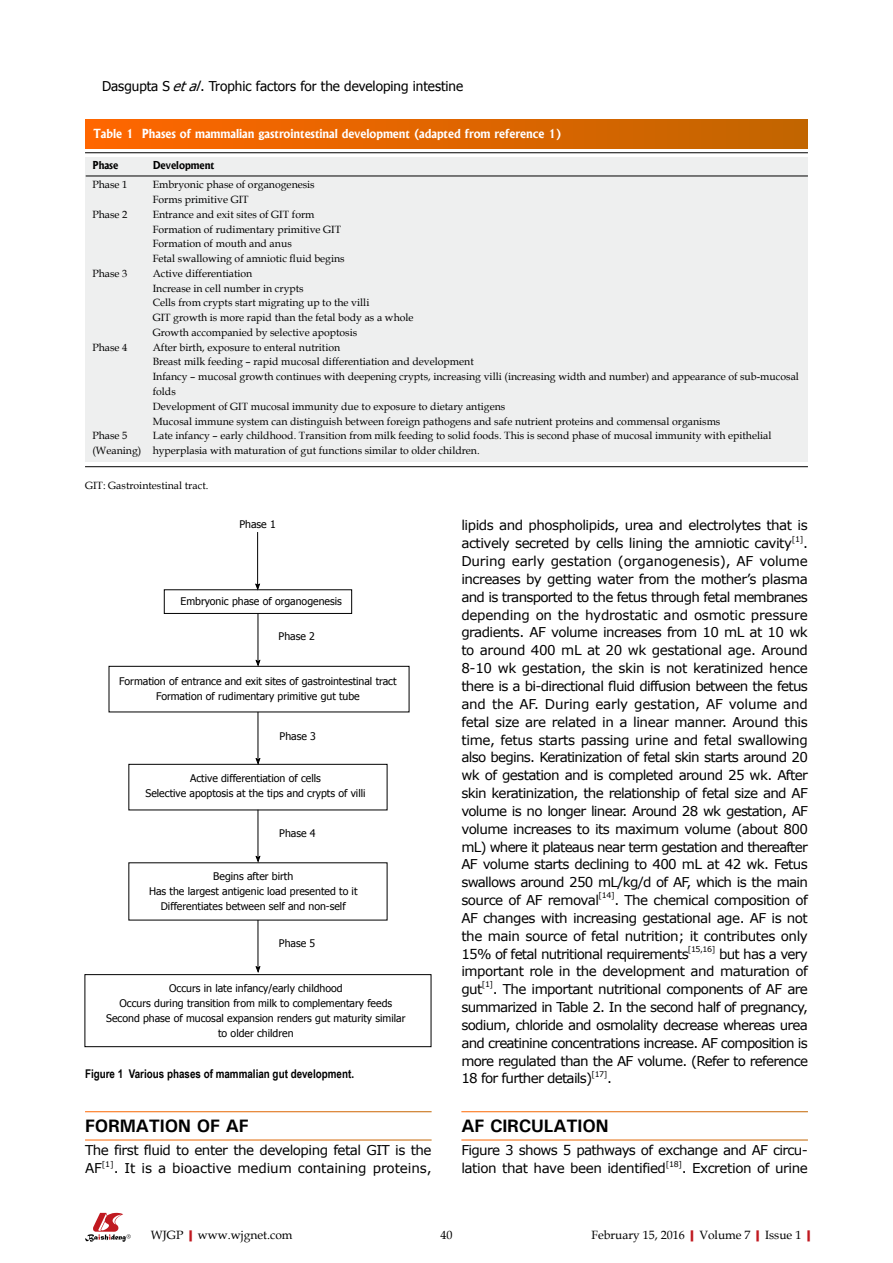
<style>
.page{position:relative;width:893px;height:1263px;background:#fff}
.page>*{position:absolute;margin:0;border:0;box-sizing:border-box;transform-origin:0 0}
.t1{font:700 18px "Univers";letter-spacing:-.01em;color:#000}
.t2{font:13.5px/17.9px "Verdana";letter-spacing:-.04em;color:#000;text-align:justify}
.t3{font:13.5px "Tahoma";color:#000}
.t4{font:13.5px "Verdana";letter-spacing:-.01em;color:#000}
.t5{font:700 12px "Albertus";color:#fff}
.t6{font:12px "Book Antiqua";color:#000}
.t7{font:700 12px "Arial Narrow";color:#000}
.t8{font:10.5px/14.7px "Book Antiqua";color:#000}
.t9{font:10.5px/15px "Tahoma";color:#000;text-align:center}
.t10{font:700 10.5px "Albertus";color:#000}
.t11{font:7.8px "Verdana";letter-spacing:-.055em;color:#000}
.s1{font-style:italic}
.s2{font-weight:700;color:#c01920}
</style>
<div class="page">
<svg style="left:85px;top:1213px;width:46px;height:29px"></svg>
<div style="left:85px;top:157px;width:723px;height:305px;background:#eeefef"></div>
<div style="left:85px;top:119px;width:723px;height:29px;background:linear-gradient(to right,#f60,#c16500)"></div>
<hr style="left:85px;top:152px;width:723px;height:1px;background:#000">
<hr style="left:86px;top:176px;width:722px;height:1px;background:#000">
<hr style="left:85px;top:466px;width:723px;height:1px;background:#000">
<svg style="left:255px;top:660px;width:5px;height:6px"></svg>
<svg style="left:255px;top:758px;width:5px;height:6px"></svg>
<svg style="left:255px;top:856px;width:5px;height:6px"></svg>
<svg style="left:255px;top:966px;width:5px;height:6px"></svg>
<hr style="left:258px;top:920px;width:1px;height:48px;background:#000">
<hr style="left:258px;top:810px;width:1px;height:48px;background:#000">
<hr style="left:258px;top:712px;width:1px;height:48px;background:#000">
<hr style="left:258px;top:614px;width:1px;height:48px;background:#000">
<div style="left:85px;top:974px;width:346px;height:73px;border:1px solid #000"></div>
<div style="left:129px;top:764px;width:258px;height:46px;border:1px solid #000"></div>
<div style="left:109px;top:666px;width:300px;height:46px;border:1px solid #000"></div>
<div style="left:164px;top:589px;width:188px;height:25px;border:1px solid #000"></div>
<svg style="left:255px;top:584px;width:5px;height:6px"></svg>
<hr style="left:257px;top:532px;width:1px;height:54px;background:#000">
<p class="t3" style="left:102px;top:77px;width:363px">Dasgupta S <span class="s1">etal</span>. Trophic factors for the developing intestine</p>
<p class="t5" style="left:94px;top:126px;width:469px">Table 1 Phases of mammalian gastrointestinal development (adapted from reference 1)</p>
<p class="t10" style="left:92px;top:158px;width:27px">Phase</p>
<p class="t10" style="left:153px;top:158px;width:63px">Development</p>
<p class="t8" style="left:92px;top:177px;width:37px">Phase 1</p>
<p class="t8" style="left:153px;top:177px;width:164px">Embryonic phase of organogenesis<br>Forms primitive GIT</p>
<p class="t8" style="left:92px;top:207px;width:37px">Phase 2</p>
<p class="t8" style="left:153px;top:207px;width:194px">Entrance and exit sites of GIT form Formation of rudimentary primitive GIT Formation of mouth and anus<br>Fetal swallowing of amniotic fluid begins</p>
<p class="t8" style="left:92px;top:266px;width:37px">Phase 3</p>
<p class="t8" style="left:153px;top:266px;width:262px">Active differentiation<br>Increase in cell number in crypts<br>Cells from crypts start migrating up to the villi<br>GIT growth is more rapid than the fetal body as a whole Growth accompanied by selective apoptosis</p>
<p class="t8" style="left:92px;top:339px;width:37px">Phase 4</p>
<p class="t8" style="left:153px;top:339px;width:648px">After birth, exposure to enteral nutrition<br>Breast milk feeding – rapid mucosal differentiation and development<br>Infancy – mucosal growth continues with deepening crypts, increasing villi (increasing width and number) and appearance of sub-mucosal folds<br>Development of GIT mucosal immunity due to exposure to dietary antigens<br>Mucosal immune system can distinguish between foreign pathogens and safe nutrient proteins and commensal organisms</p>
<p class="t8" style="left:92px;top:428px;width:50px">Phase 5 (Weaning)</p>
<p class="t8" style="left:153px;top:428px;width:620px">Late infancy – early childhood. Transition from milk feeding to solid foods. This is second phase of mucosal immunity with epithelial hyperplasia with maturation of gut functions similar to older children.</p>
<p class="t8" style="left:85px;top:478px;width:125px">GIT: Gastrointestinal tract.</p>
<p class="t9" style="left:239px;top:516px;width:38px">Phase 1</p>
<p class="t9" style="left:180px;top:593px;width:163px">Embryonic phase of organogenesis</p>
<p class="t9" style="left:279px;top:628px;width:38px">Phase 2</p>
<p class="t9" style="left:119px;top:673px;width:279px">Formation of entrance and exit sites of gastrointestinal tract<br>Formation of rudimentary primitive gut tube</p>
<p class="t9" style="left:280px;top:728px;width:38px">Phase 3</p>
<p class="t9" style="left:146px;top:770px;width:222px">Active differentiation of cells<br>Selective apoptosis at the tips and crypts of villi</p>
<p class="t9" style="left:279px;top:825px;width:38px">Phase 4</p>
<p class="t9" style="left:149px;top:868px;width:210px">Begins after birth<br>Has the largest antigenic load presented to it<br>Differentiates between self and non-self</p>
<p class="t9" style="left:279px;top:935px;width:38px">Phase 5</p>
<p class="t9" style="left:106px;top:980px;width:301px">Occurs in late infancy/early childhood<br>Occurs during transition from milk to complementary feeds Second phase of mucosal expansion renders gut maturity similar to older children</p>
<p class="t7" style="left:85px;top:1065px;width:271px">Figure 1 Various phases of mammalian gut development.</p>
<p class="t1" style="left:85px;top:1114px;width:165px">FORMATION OF AF</p>
<p class="t2" style="left:85px;top:1141px;width:348px">The first fluid to enter the developing fetal GIT is the<br>AF</p>
<p class="t11" style="left:102px;top:1159px;width:13px">[1]</p>
<p class="t4" style="left:114px;top:1160px;width:319px">. It is a bioactive medium containing proteins,</p>
<p class="t2" style="left:461px;top:516px;width:348px">lipids and phospholipids, urea and electrolytes that is actively secreted by cells lining the amniotic cavity</p>
<p class="t11" style="left:792px;top:534px;width:13px">[1]</p>
<p class="t2" style="left:461px;top:534px;width:348px;text-indent:342px">.<br>During early gestation (organogenesis), AF volume increases by getting water from the mother’s plasma and is transported to the fetus through fetal membranes depending on the hydrostatic and osmotic pressure gradients. AF volume increases from 10 mL at 10 wk to around 400 mL at 20 wk gestational age. Around 8-10 wk gestation, the skin is not keratinized hence there is a bi-directional fluid diffusion between the fetus and the AF. During early gestation, AF volume and fetal size are related in a linear manner. Around this time, fetus starts passing urine and fetal swallowing also begins. Keratinization of fetal skin starts around 20 wk of gestation and is completed around 25 wk. After skin keratinization, the relationship of fetal size and AF volume is no longer linear. Around 28 wk gestation, AF volume increases to its maximum volume (about 800 mL) where it plateaus near term gestation and thereafter AF volume starts declining to 400 mL at 42 wk. Fetus swallows around 250 mL/kg/d of AF, which is the main source of AF removal</p>
<p class="t11" style="left:598px;top:890px;width:18px">[14]</p>
<p class="t2" style="left:461px;top:891px;width:348px;text-indent:153px">. The chemical composition of AF changes with increasing gestational age. AF is not the main source of fetal nutrition; it contributes only 15% of fetal nutritional requirements</p>
<p class="t11" style="left:688px;top:944px;width:29px">[15,16]</p>
<p class="t2" style="left:461px;top:944px;width:348px;text-indent:258px">but has a very important role in the development and maturation of gut</p>
<p class="t11" style="left:482px;top:980px;width:13px">[1]</p>
<p class="t2" style="left:461px;top:980px;width:348px;text-indent:31px">. The important nutritional components of AF are summarized in Table 2. In the second half of pregnancy, sodium, chloride and osmolality decrease whereas urea and creatinine concentrations increase. AF composition is more regulated than the AF volume. (Refer to reference 18 for further details)</p>
<p class="t11" style="left:592px;top:1069px;width:17px">[17]</p>
<p class="t2" style="left:607px;top:1069px;width:6px">.</p>
<p class="t1" style="left:461px;top:1114px;width:149px">AF CIRCULATION</p>
<p class="t2" style="left:461px;top:1141px;width:346px">Figure 3 shows 5 pathways of exchange and AF circu&shy;lation that have been identified</p>
<p class="t11" style="left:666px;top:1159px;width:18px">[18]</p>
<p class="t2" style="left:682px;top:1159px;width:128px">. Excretion of urine</p>
<p class="t6" style="left:151px;top:1226px;width:143px">WJGP<span class="s2">|</span>www.wjgnet.com</p>
<p class="t6" style="left:440px;top:1226px;width:13px">40</p>
<p class="t6" style="left:591px;top:1226px;width:226px">February 15, 2016<span class="s2">|</span>Volume 7<span class="s2">|</span>Issue 1<span class="s2">|</span></p>
</div>
